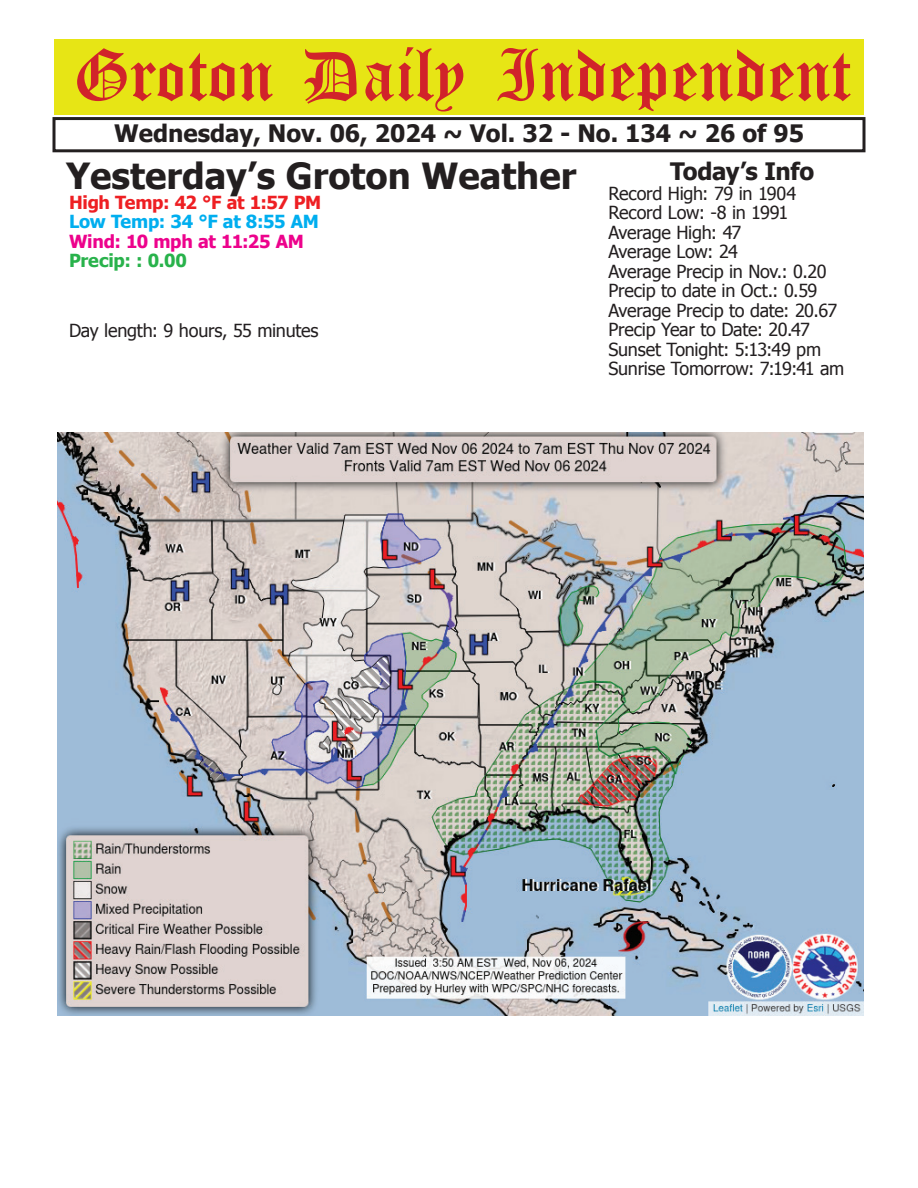
<style>
.page{position:relative;width:918px;height:1188px;background:#fff}
.page>*{position:absolute;margin:0;border:0;box-sizing:border-box;transform-origin:0 0}
.t1{font:54px "Old English Five";color:#d1232a}
.t2{font:700 36px "Tahoma";color:#231f20}
.t3{font:700 24px "Tahoma";color:#231f20}
.t4{font:18px/19.5px "Tahoma";letter-spacing:-.015em;color:#231f20}
.t5{font:700 18px "Tahoma";letter-spacing:-.02em;color:#ee1f23}
.t6{font:700 18px "Tahoma";letter-spacing:-.015em;color:#00aeef}
.t7{font:700 18px "Tahoma";letter-spacing:-.015em;color:#ed028c}
.t8{font:700 18px "Tahoma";color:#28b24b}
</style>
<div class="page">
<div style="left:52px;top:117px;width:814px;height:35px;border:3px solid #231f20"></div>
<div style="left:54px;top:40px;width:810px;height:75px;background:#e7e515"></div>
<img style="left:57px;top:433px;width:807px;height:582px">
<h1 class="t1" style="left:73px;top:50px;width:779px">Groton Daily Independent</h1>
<h3 class="t3" style="left:114px;top:116px;width:691px">Wednesday, Nov. 06, 2024 ~ Vol. 32 - No. 134 ~ 26 of 95</h3>
<h2 class="t2" style="left:66px;top:151px;width:512px">Yesterday’s Groton Weather</h2>
<p class="t5" style="left:69px;top:190px;width:254px">High Temp: 42 °F at 1:57 PM</p>
<p class="t6" style="left:69px;top:209px;width:252px">Low Temp: 34 °F at 8:55 AM</p>
<p class="t7" style="left:69px;top:229px;width:236px">Wind: 10 mph at 11:25 AM</p>
<p class="t8" style="left:69px;top:248px;width:120px">Precip: : 0.00</p>
<p class="t4" style="left:69px;top:320px;width:251px">Day length: 9 hours, 55 minutes</p>
<h3 class="t3" style="left:670px;top:155px;width:146px">Today’s Info</h3>
<p class="t4" style="left:609px;top:183px;width:237px">Record High: 79 in 1904<br>Record Low: -8 in 1991<br>Average High: 47<br>Average Low: 24<br>Average Precip in Nov.: 0.20<br>Precip to date in Oct.: 0.59<br>Average Precip to date: 20.67<br>Precip Year to Date: 20.47<br>Sunset Tonight: 5:13:49 pm<br>Sunrise Tomorrow: 7:19:41 am</p>
</div>
